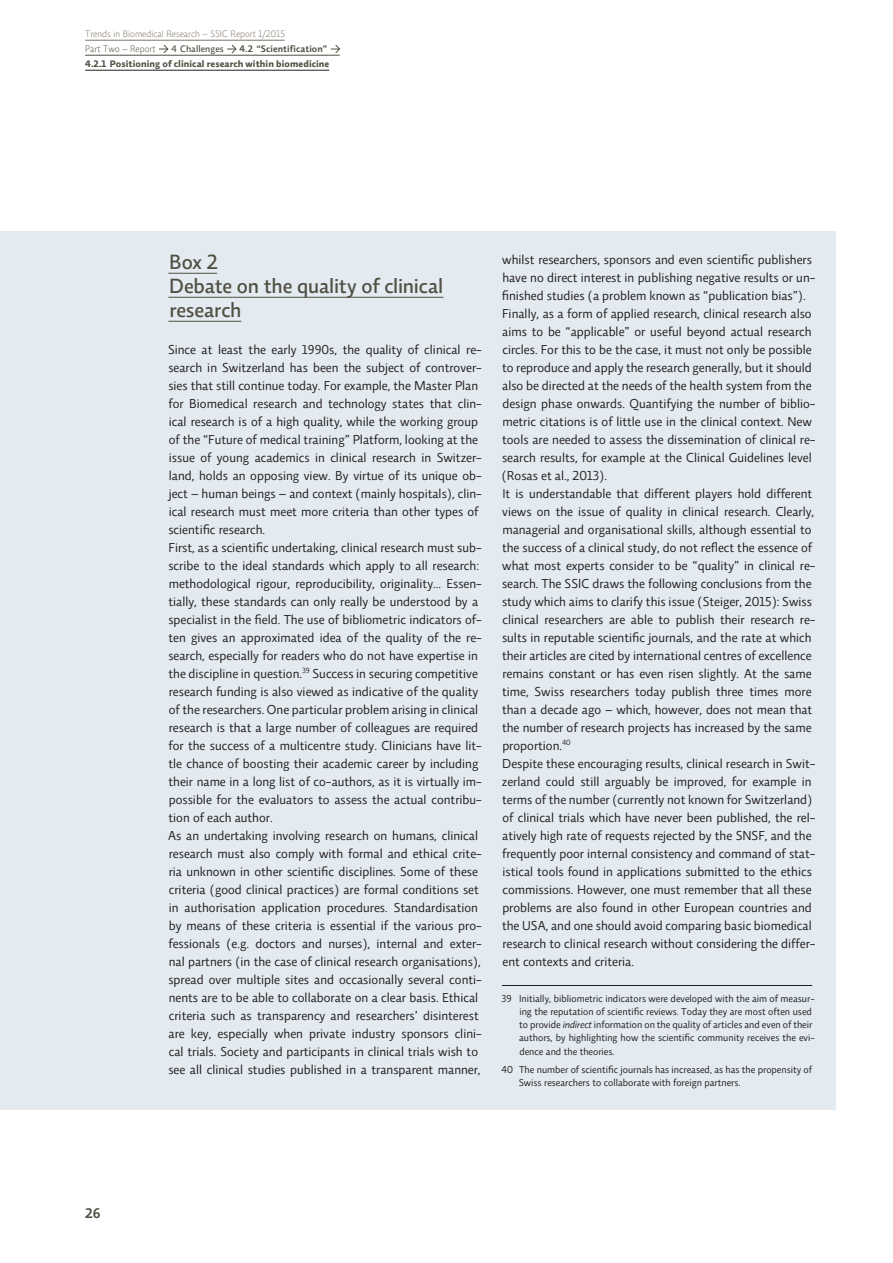
<style>
.page{position:relative;width:893px;height:1263px;background:#fff}
.page>*{position:absolute;margin:0;border:0;box-sizing:border-box;transform-origin:0 0}
.t1{font:500 21px/24px "Relato Sans OT";letter-spacing:-.005em;color:#515044}
.t2{font:600 14.25px "Relato Sans OT";color:#515044}
.t3{font:13.2px/18px "Relato Sans OT";letter-spacing:.005em;color:#231f20}
.t4{font:10.2px/13.2px "Relato Sans OT";letter-spacing:.005em;color:#231f20}
.t5{font:700 9.6px "Relato Sans OT";letter-spacing:.01em;color:#515044}
.t6{font:300 9.6px "Relato Sans OT";letter-spacing:.01em;color:#7e746a}
.t7{font:600 9.6px "Relato Sans OT";letter-spacing:.01em;color:#515044}
.t8{font:300 9.6px "Relato Sans OT";letter-spacing:.01em;color:#515044}
.t9{font:500 9.6px "Relato Sans OT";letter-spacing:.01em;color:#515044}
.s1{font-style:italic}
</style>
<div class="page">
<div style="left:0;top:231px;width:835px;height:879px;background:#e3eaf0"></div>
<hr style="left:85px;top:40px;width:200px;height:1px;background:#7e746a">
<hr style="left:85px;top:55px;width:255px;height:1px;background:#515044">
<hr style="left:85px;top:70px;width:244px;height:1px;background:#231f20">
<svg style="left:159px;top:44px;width:9px;height:10px"></svg>
<svg style="left:227px;top:44px;width:10px;height:10px"></svg>
<svg style="left:331px;top:44px;width:9px;height:9px"></svg>
<hr style="left:502px;top:985px;width:310px;height:1px;background:#231f20">
<hr style="left:168px;top:273px;width:49px;height:1px;background:#515044">
<hr style="left:168px;top:297px;width:275px;height:1px;background:#515044">
<hr style="left:168px;top:321px;width:73px;height:1px;background:#515044">
<p class="t6" style="left:85px;top:30px;width:201px">Trends in Biomedical Research – SSIC Report 1/2015</p>
<p class="t8" style="left:85px;top:45px;width:72px">Part Two – Report</p>
<p class="t9" style="left:171px;top:45px;width:54px">4 Challenges</p>
<p class="t7" style="left:240px;top:45px;width:89px">4.2 “Scientification”</p>
<p class="t5" style="left:85px;top:60px;width:246px">4.2.1 Positioning of clinical research within biomedicine</p>
<p class="t2" style="left:85px;top:1208px;width:17px">26</p>
<h1 class="t1" style="left:169px;top:252px;width:275px">Box 2<br>Debate on the quality of clinical research</h1>
<p class="t3" style="left:168px;top:342px;width:315px">Since at least the early 1990s, the quality of clinical re&shy;search in Switzerland has been the subject of controver&shy;sies that still continue today. For example, the Master Plan for Biomedical research and technology states that clin&shy;ical research is of a high quality, while the working group of the “Future of medical training” Platform, looking at the issue of young academics in clinical research in Switzer&shy;land, holds an opposing view. By virtue of its unique ob&shy;ject – human beings – and context (mainly hospitals), clin&shy;ical research must meet more criteria than other types of scientific research.<br>First, as a scientific undertaking, clinical research must sub&shy;scribe to the ideal standards which apply to all research: methodological rigour, reproducibility, originality... Essen&shy;tially, these standards can only really be understood by a specialist in the field. The use of bibliometric indicators of&shy;ten gives an approximated idea of the quality of the re&shy;search, especially for readers who do not have expertise in the discipline in question.<sup>39</sup> Success in securing competitive research funding is also viewed as indicative of the quality of the researchers. One particular problem arising in clinical research is that a large number of colleagues are required for the success of a multicentre study. Clinicians have lit&shy;tle chance of boosting their academic career by including their name in a long list of co-authors, as it is virtually im&shy;possible for the evaluators to assess the actual contribu&shy;tion of each author.<br>As an undertaking involving research on humans, clinical research must also comply with formal and ethical crite&shy;ria unknown in other scientific disciplines. Some of these criteria (good clinical practices) are formal conditions set in authorisation application procedures. Standardisation by means of these criteria is essential if the various pro&shy;fessionals (e.g. doctors and nurses), internal and exter&shy;nal partners (in the case of clinical research organisations), spread over multiple sites and occasionally several conti&shy;nents are to be able to collaborate on a clear basis. Ethical criteria such as transparency and researchers’ disinterest are key, especially when private industry sponsors clini&shy;cal trials. Society and participants in clinical trials wish to see all clinical studies published in a transparent manner,</p>
<p class="t3" style="left:502px;top:252px;width:315px">whilst researchers, sponsors and even scientific publishers have no direct interest in publishing negative results or un&shy;finished studies (a problem known as “publication bias”).<br>Finally, as a form of applied research, clinical research also aims to be “applicable” or useful beyond actual research circles. For this to be the case, it must not only be possible to reproduce and apply the research generally, but it should also be directed at the needs of the health system from the design phase onwards. Quantifying the number of biblio&shy;metric citations is of little use in the clinical context. New tools are needed to assess the dissemination of clinical re&shy;search results, for example at the Clinical Guidelines level (Rosas et al., 2013).<br>It is understandable that different players hold different views on the issue of quality in clinical research. Clearly, managerial and organisational skills, although essential to the success of a clinical study, do not reflect the essence of what most experts consider to be “quality” in clinical re&shy;search. The SSIC draws the following conclusions from the study which aims to clarify this issue (Steiger, 2015): Swiss clinical researchers are able to publish their research re&shy;sults in reputable scientific journals, and the rate at which their articles are cited by international centres of excellence remains constant or has even risen slightly. At the same time, Swiss researchers today publish three times more than a decade ago – which, however, does not mean that the number of research projects has increased by the same proportion.<sup>40<br></sup>Despite these encouraging results, clinical research in Swit&shy;zerland could still arguably be improved, for example in terms of the number (currently not known for Switzerland) of clinical trials which have never been published, the rel&shy;atively high rate of requests rejected by the SNSF, and the frequently poor internal consistency and command of stat&shy;istical tools found in applications submitted to the ethics commissions. However, one must remember that all these problems are also found in other European countries and the USA, and one should avoid comparing basic biomedical research to clinical research without considering the differ&shy;ent contexts and criteria.</p>
<p class="t4" style="left:519px;top:993px;width:297px;text-indent:-18px">39 Initially, bibliometric indicators were developed with the aim of measur&shy;ing the reputation of scientific reviews. Today they are most often used to provide <span class="s1">indirect</span> information on the quality of articles and even of their authors, by highlighting how the scientific community receives the evi&shy;dence and the theories.</p>
<p class="t4" style="left:519px;top:1064px;width:295px;text-indent:-17px">40 The number of scientific journals has increased, as has the propensity of<br>Swiss researchers to collaborate with foreign partners.</p>
</div>
